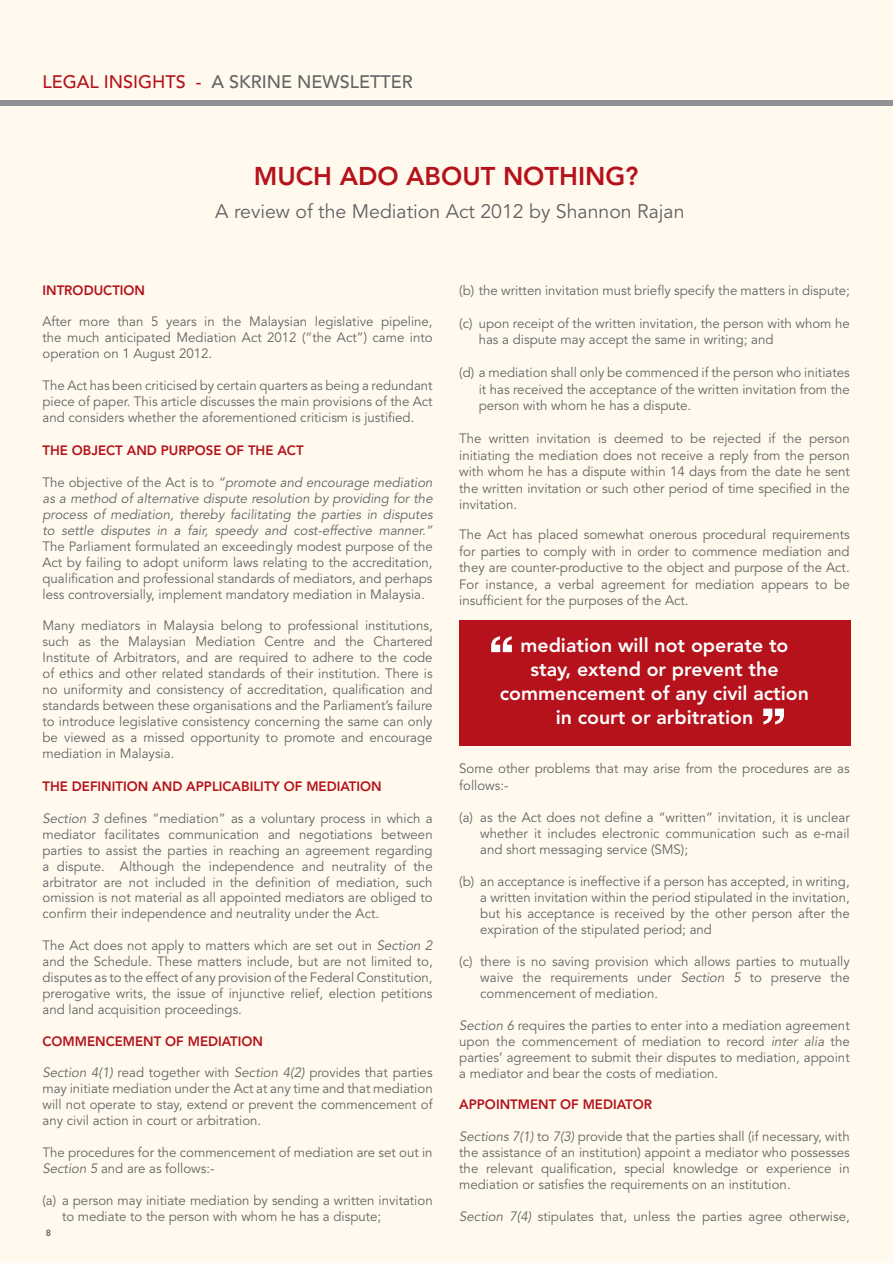
<style>
.page{position:relative;width:893px;height:1263px;background:#fffaed}
.page>*{position:absolute;margin:0;border:0;box-sizing:border-box;transform-origin:0 0}
.t1{font:800 25.5px "Avenir";color:#b5121b}
.t2{font:800 19.5px/24px "Avenir";color:#fff;text-align:center}
.t3{font:19.5px "Avenir";color:#636165}
.t4{font:500 18px "Avenir";color:#636466}
.t5{font:13.5px/15.9px "Avenir";color:#636466;text-align:justify}
.t6{font:italic 13.5px/15.9px "Avenir";color:#636466;text-align:justify}
.t7{font:800 13.5px "Avenir";color:#b5121b}
.t8{font:800 9px "Avenir";color:#636165}
.s1{color:#b5121b}
.s2{font-style:normal}
.s3{font-style:italic}
</style>
<div class="page">
<div style="left:0;top:101px;width:893px;height:5px;background:#919195"></div>
<div style="left:459px;top:620px;width:391px;height:126px;background:#b5121b"></div>
<svg style="left:763px;top:709px;width:21px;height:15px"></svg>
<svg style="left:491px;top:636px;width:21px;height:16px"></svg>
<h3 class="t4" style="left:43px;top:71px;width:372px"><span class="s1">LEGAL INSIGHTS -</span> A SKRINE NEWSLETTER</h3>
<h1 class="t1" style="left:254px;top:161px;width:386px">MUCH ADO ABOUT NOTHING?</h1>
<h2 class="t3" style="left:215px;top:200px;width:471px">A review of the Mediation Act 2012 by Shannon Rajan</h2>
<p class="t7" style="left:43px;top:282px;width:104px">INTRODUCTION</p>
<p class="t5" style="left:43px;top:314px;width:392px">After more than 5 years in the Malaysian legislative pipeline, the much anticipated Mediation Act 2012 (“the Act”) came into operation on 1 August 2012.</p>
<p class="t5" style="left:43px;top:378px;width:392px">The Act has been criticised by certain quarters as being a redundant piece of paper. This article discusses the main provisions of the Act and considers whether the aforementioned criticism is justified.</p>
<p class="t7" style="left:43px;top:442px;width:263px">THE OBJECT AND PURPOSE OF THE ACT</p>
<p class="t6" style="left:43px;top:475px;width:392px"><span class="s2">The objective of the Act is to</span> “promote and encourage mediation as a method of alternative dispute resolution by providing for the process of mediation, thereby facilitating the parties in disputes to settle disputes in a fair, speedy and cost-effective manner.”</p>
<p class="t5" style="left:43px;top:539px;width:392px">The Parliament formulated an exceedingly modest purpose of the Act by failing to adopt uniform laws relating to the accreditation, qualification and professional standards of mediators, and perhaps less controversially, implement mandatory mediation in Malaysia.</p>
<p class="t5" style="left:43px;top:618px;width:392px">Many mediators in Malaysia belong to professional institutions, such as the Malaysian Mediation Centre and the Chartered Institute of Arbitrators, and are required to adhere to the code of ethics and other related standards of their institution. There is no uniformity and consistency of accreditation, qualification and standards between these organisations and the Parliament’s failure to introduce legislative consistency concerning the same can only be viewed as a missed opportunity to promote and encourage mediation in Malaysia.</p>
<p class="t7" style="left:43px;top:778px;width:341px">THE DEFINITION AND APPLICABILITY OF MEDIATION</p>
<p class="t5" style="left:43px;top:811px;width:392px"><span class="s3">Section 3</span> defines “mediation” as a voluntary process in which a mediator facilitates communication and negotiations between parties to assist the parties in reaching an agreement regarding a dispute. Although the independence and neutrality of the arbitrator are not included in the definition of mediation, such omission is not material as all appointed mediators are obliged to confirm their independence and neutrality under the Act.</p>
<p class="t5" style="left:43px;top:938px;width:392px">The Act does not apply to matters which are set out in <span class="s3">Section 2 </span>and the Schedule. These matters include, but are not limited to, disputes as to the effect of any provision of the Federal Constitution, prerogative writs, the issue of injunctive relief, election petitions and land acquisition proceedings.</p>
<p class="t7" style="left:43px;top:1033px;width:222px">COMMENCEMENT OF MEDIATION</p>
<p class="t5" style="left:43px;top:1065px;width:392px"><span class="s3">Section 4(1)</span> read together with <span class="s3">Section 4(2)</span> provides that parties may initiate mediation under the Act at any time and that mediation will not operate to stay, extend or prevent the commencement of any civil action in court or arbitration.</p>
<p class="t5" style="left:43px;top:1145px;width:392px">The procedures for the commencement of mediation are set out in<br><span class="s3">Section 5</span> and are as follows:-</p>
<p class="t5" style="left:62px;top:1192px;width:372px;text-indent:-20px">(a) a person may initiate mediation by sending a written invitation to mediate to the person with whom he has a dispute;</p>
<p class="t8" style="left:46px;top:1228px;width:7px">8</p>
<p class="t5" style="left:459px;top:282px;width:392px">(b) the written invitation must briefly specify the matters in dispute;</p>
<p class="t5" style="left:479px;top:315px;width:372px;line-height:16.5px;text-indent:-20px">(c) upon receipt of the written invitation, the person with whom he has a dispute may accept the same in writing; and</p>
<p class="t5" style="left:479px;top:365px;width:373px;line-height:16.5px;text-indent:-20px">(d) a mediation shall only be commenced if the person who initiates it has received the acceptance of the written invitation from the person with whom he has a dispute.</p>
<p class="t5" style="left:459px;top:431px;width:392px;line-height:16.5px">The written invitation is deemed to be rejected if the person initiating the mediation does not receive a reply from the person with whom he has a dispute within 14 days from the date he sent the written invitation or such other period of time specified in the invitation.</p>
<p class="t5" style="left:459px;top:527px;width:392px;line-height:16.5px">The Act has placed somewhat onerous procedural requirements for parties to comply with in order to commence mediation and they are counter-productive to the object and purpose of the Act.<br>For instance, a verbal agreement for mediation appears to be insufficient for the purposes of the Act.</p>
<h2 class="t2" style="left:500px;top:633px;width:311px">mediation will not operate to stay, extend or prevent the commencement of any civil action in court or arbitration</h2>
<p class="t5" style="left:459px;top:760px;width:392px;line-height:16.5px">Some other problems that may arise from the procedures are as follows:-</p>
<p class="t5" style="left:480px;top:810px;width:371px;text-indent:-21px">(a) as the Act does not define a “written” invitation, it is unclear whether it includes electronic communication such as e-mail and short messaging service (SMS);</p>
<p class="t5" style="left:480px;top:874px;width:371px;text-indent:-21px">(b) an acceptance is ineffective if a person has accepted, in writing, a written invitation within the period stipulated in the invitation, but his acceptance is received by the other person after the expiration of the stipulated period; and</p>
<p class="t5" style="left:480px;top:954px;width:371px;text-indent:-21px">(c) there is no saving provision which allows parties to mutually waive the requirements under <span class="s3">Section 5</span> to preserve the commencement of mediation.</p>
<p class="t5" style="left:459px;top:1018px;width:392px"><span class="s3">Section 6</span> requires the parties to enter into a mediation agreement upon the commencement of mediation to record <span class="s3">inter alia</span> the parties’ agreement to submit their disputes to mediation, appoint a mediator and bear the costs of mediation.</p>
<p class="t7" style="left:459px;top:1097px;width:194px">APPOINTMENT OF MEDIATOR</p>
<p class="t5" style="left:459px;top:1129px;width:392px"><span class="s3">Sections 7(1)</span> to <span class="s3">7(3)</span> provide that the parties shall (if necessary, with the assistance of an institution) appoint a mediator who possesses the relevant qualification, special knowledge or experience in mediation or satisfies the requirements on an institution.</p>
<p class="t5" style="left:459px;top:1208px;width:392px"><span class="s3">Section 7(4)</span> stipulates that, unless the parties agree otherwise,</p>
</div>
